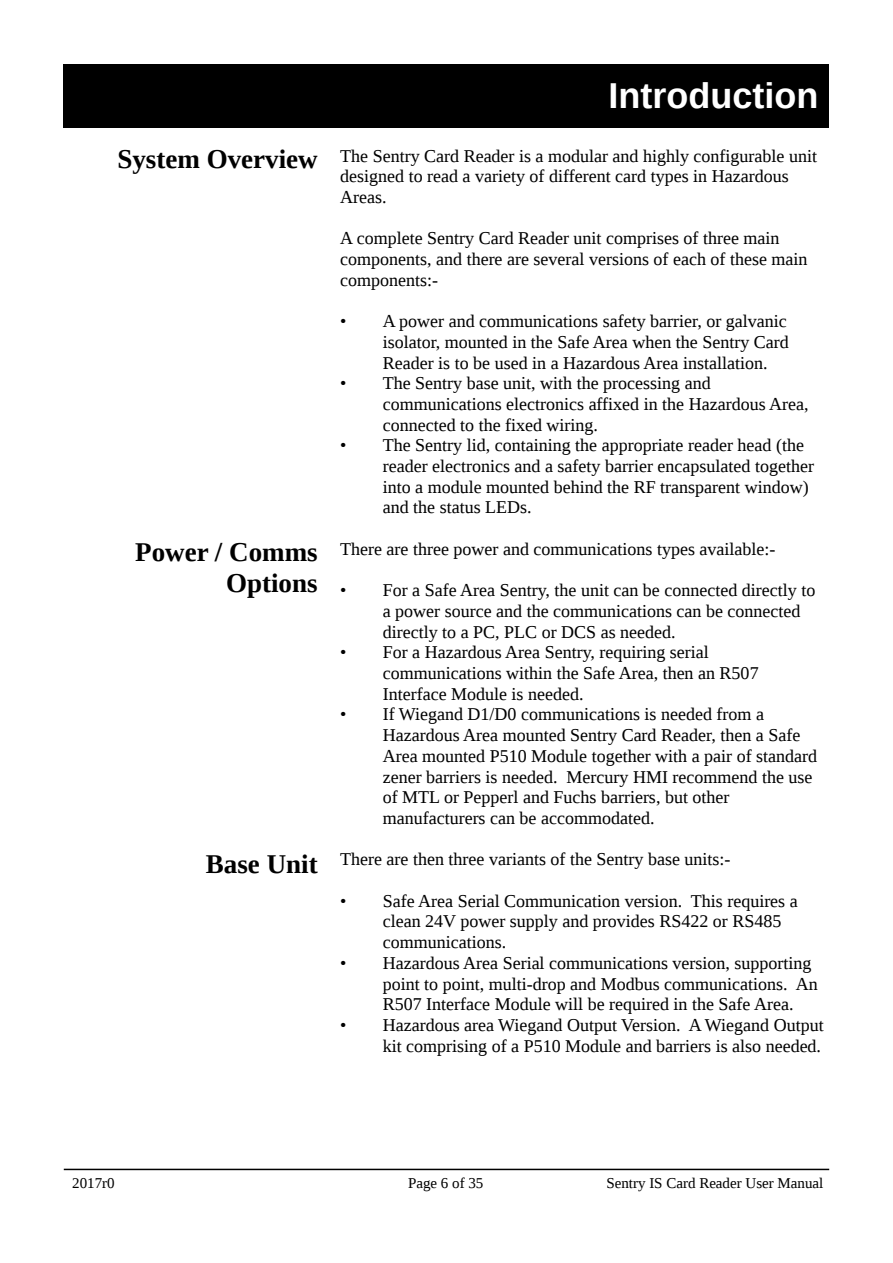
<style>
.page{position:relative;width:893px;height:1263px;background:#fff}
.page>*{position:absolute;margin:0;border:0;box-sizing:border-box;transform-origin:0 0}
.t1{font:700 36px "Liberation Sans";color:#fff}
.t2{font:700 27px/31px "Liberation Serif";color:#000;text-align:right}
.t3{font:18px/20.7px "Liberation Serif";color:#000}
.t4{font:15px "Liberation Serif";color:#000}
</style>
<div class="page">
<hr style="left:64px;top:1169px;width:765px;height:1px;background:#000">
<div style="left:64px;top:64px;width:765px;height:64px;background:#000"></div>
<h2 class="t2" style="left:117px;top:143px;width:202px">System Overview</h2>
<h2 class="t2" style="left:135px;top:536px;width:184px">Power / Comms<br>Options</h2>
<h2 class="t2" style="left:206px;top:848px;width:113px">Base Unit</h2>
<h1 class="t1" style="left:609px;top:75px;width:211px">Introduction</h1>
<p class="t3" style="left:340px;top:145px;width:478px">The Sentry Card Reader is a modular and highly configurable unit designed to read a variety of different card types in Hazardous<br>Areas.</p>
<p class="t3" style="left:340px;top:228px;width:469px">A complete Sentry Card Reader unit comprises of three main components, and there are several versions of each of these main components:-</p>
<p class="t3" style="left:383px;top:311px;width:408px;text-align:justify;text-indent:-43px">• A power and communications safety barrier, or galvanic isolator, mounted in the Safe Area when the Sentry Card Reader is to be used in a Hazardous Area installation.</p>
<p class="t3" style="left:383px;top:373px;width:428px;text-indent:-43px">• The Sentry base unit, with the processing and communications electronics affixed in the Hazardous Area, connected to the fixed wiring.</p>
<p class="t3" style="left:383px;top:435px;width:433px;text-indent:-43px">• The Sentry lid, containing the appropriate reader head (the reader electronics and a safety barrier encapsulated together into a module mounted behind the RF transparent window) and the status LEDs.</p>
<p class="t3" style="left:340px;top:538px;width:437px">There are three power and communications types available:-</p>
<p class="t3" style="left:383px;top:580px;width:434px;text-indent:-43px">• For a Safe Area Sentry, the unit can be connected directly to a power source and the communications can be connected directly to a PC, PLC or DCS as needed.</p>
<p class="t3" style="left:383px;top:642px;width:377px;text-indent:-43px">• For a Hazardous Area Sentry, requiring serial communications within the Safe Area, then an R507<br>Interface Module is needed.</p>
<p class="t3" style="left:383px;top:704px;width:436px;text-indent:-43px">• If Wiegand D1/D0 communications is needed from a Hazardous Area mounted Sentry Card Reader, then a Safe Area mounted P510 Module together with a pair of standard zener barriers is needed. Mercury HMI recommend the use of MTL or Pepperl and Fuchs barriers, but other manufacturers can be accommodated.</p>
<p class="t3" style="left:340px;top:849px;width:392px">There are then three variants of the Sentry base units:-</p>
<p class="t3" style="left:383px;top:890px;width:417px;text-indent:-43px">• Safe Area Serial Communication version. This requires a clean 24V power supply and provides RS422 or RS485 communications.</p>
<p class="t3" style="left:383px;top:952px;width:436px;text-indent:-43px">• Hazardous Area Serial communications version, supporting point to point, multi-drop and Modbus communications. An<br>R507 Interface Module will be required in the Safe Area.</p>
<p class="t3" style="left:340px;top:1014px;width:485px;text-align:right">• Hazardous area Wiegand Output Version. A Wiegand Output kit comprising of a P510 Module and barriers is also needed.</p>
<p class="t4" style="left:72px;top:1175px;width:44px">2017r0</p>
<p class="t4" style="left:408px;top:1175px;width:77px">Page 6 of 35</p>
<p class="t4" style="left:606px;top:1175px;width:219px">Sentry IS Card Reader User Manual</p>
</div>
